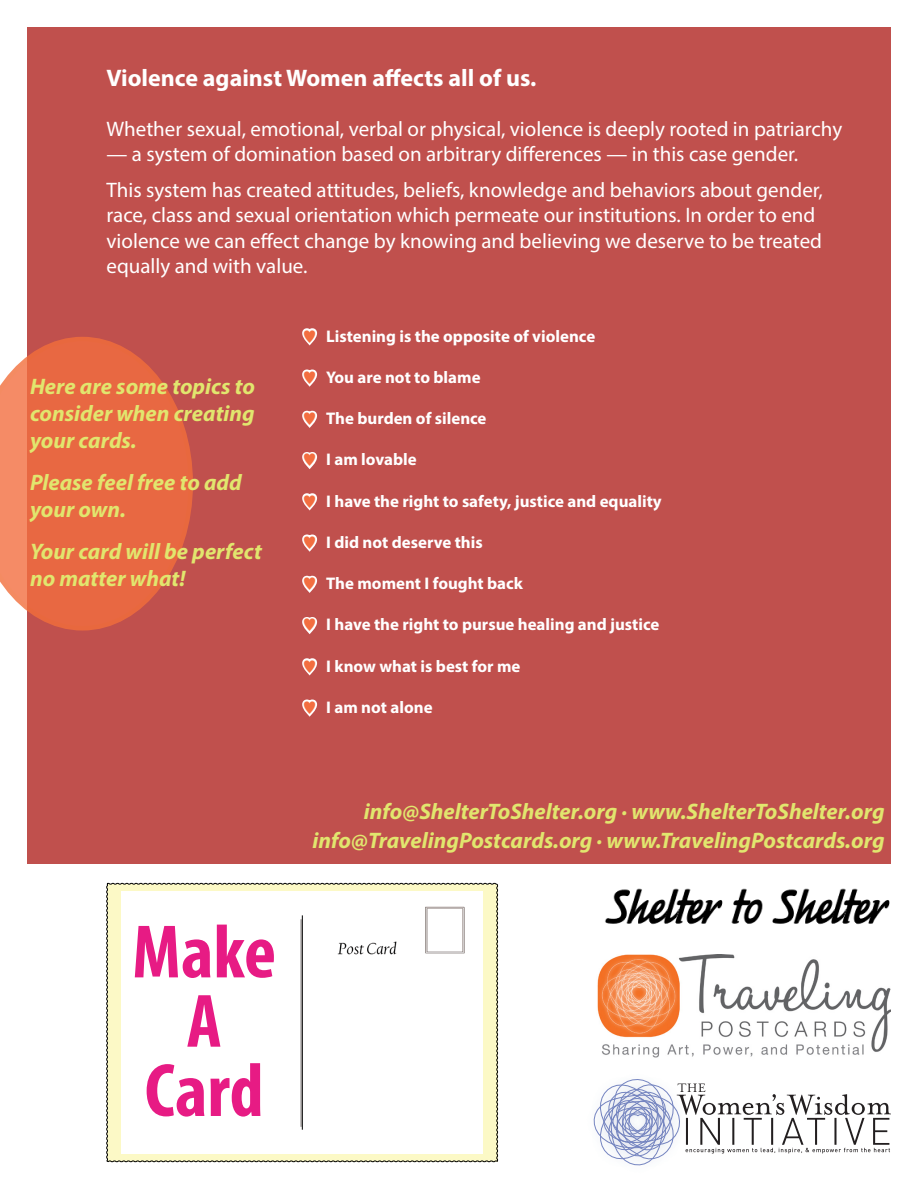
<style>
.page{position:relative;width:918px;height:1188px;background:#fff}
.page>*{position:absolute;margin:0;border:0;box-sizing:border-box;transform-origin:0 0}
.t1{font:700 condensed 76.35px/69.3px "Myriad Pro";color:#e71b84;text-align:center}
.t2{font:700 24px "Myriad Pro";color:#fff}
.t3{font:italic 700 22.5px/27px "Myriad Pro";color:#e1e66e}
.t4{font:21px/25.2px "Myriad Pro";color:#fff}
.t5{font:700 16.8px "Myriad Pro";color:#fff}
</style>
<div class="page">
<svg style="left:106px;top:883px;width:392px;height:279px;background:#e7e5ba"></svg>
<div style="left:27px;top:27px;width:864px;height:837px;background:#c0504d"></div>
<svg style="left:593px;top:1079px;width:298px;height:87px"></svg>
<img style="left:597px;top:955px;width:294px;height:103px">
<img style="left:605px;top:888px;width:285px;height:37px">
<img style="left:121px;top:892px;width:362px;height:261px">
<hr style="left:302px;top:915px;width:1px;height:215px;background:#000">
<svg style="left:0;top:337px;width:193px;height:294px"></svg>
<svg style="left:302px;top:328px;width:15px;height:18px"></svg>
<svg style="left:302px;top:369px;width:16px;height:18px"></svg>
<svg style="left:302px;top:410px;width:16px;height:18px"></svg>
<svg style="left:302px;top:452px;width:15px;height:17px"></svg>
<svg style="left:302px;top:493px;width:15px;height:18px"></svg>
<svg style="left:302px;top:534px;width:16px;height:18px"></svg>
<svg style="left:302px;top:575px;width:16px;height:18px"></svg>
<svg style="left:302px;top:617px;width:15px;height:17px"></svg>
<svg style="left:302px;top:658px;width:15px;height:18px"></svg>
<svg style="left:302px;top:699px;width:16px;height:18px"></svg>
<p class="t2" style="left:106px;top:62px;width:432px">Violence against Women affects all of us.</p>
<p class="t4" style="left:106px;top:116px;width:737px">Whether sexual, emotional, verbal or physical, violence is deeply rooted in patriarchy</p>
<p class="t4" style="left:106px;top:141px;width:693px">— a system of domination based on arbitrary differences — in this case gender.</p>
<p class="t4" style="left:106px;top:177px;width:718px">This system has created attitudes, beliefs, knowledge and behaviors about gender, race, class and sexual orientation which permeate our institutions. In order to end violence we can effect change by knowing and believing we deserve to be treated equally and with value.</p>
<p class="t3" style="left:30px;top:372px;width:226px;text-align:justify">Here are some topics to consider when creating your cards.</p>
<p class="t3" style="left:30px;top:468px;width:213px">Please feel free to add your own.</p>
<p class="t3" style="left:30px;top:537px;width:233px">Your card will be perfect no matter what!</p>
<p class="t1" style="left:132px;top:916px;width:145px">Make<br>A<br>Card</p>
<p class="t5" style="left:326px;top:325px;width:271px">Listening is the opposite of violence</p>
<p class="t5" style="left:326px;top:366px;width:156px">You are not to blame</p>
<p class="t5" style="left:326px;top:408px;width:162px">The burden of silence</p>
<p class="t5" style="left:326px;top:449px;width:92px">I am lovable</p>
<p class="t5" style="left:326px;top:490px;width:337px">I have the right to safety, justice and equality</p>
<p class="t5" style="left:326px;top:531px;width:158px">I did not deserve this</p>
<p class="t5" style="left:326px;top:573px;width:198px">The moment I fought back</p>
<p class="t5" style="left:326px;top:614px;width:335px">I have the right to pursue healing and justice</p>
<p class="t5" style="left:326px;top:655px;width:196px">I know what is best for me</p>
<p class="t5" style="left:326px;top:696px;width:108px">I am not alone</p>
<p class="t3" style="left:364px;top:797px;width:522px">info@ShelterToShelter.org · www.ShelterToShelter.org</p>
<p class="t3" style="left:313px;top:826px;width:573px">info@TravelingPostcards.org · www.TravelingPostcards.org</p>
</div>
